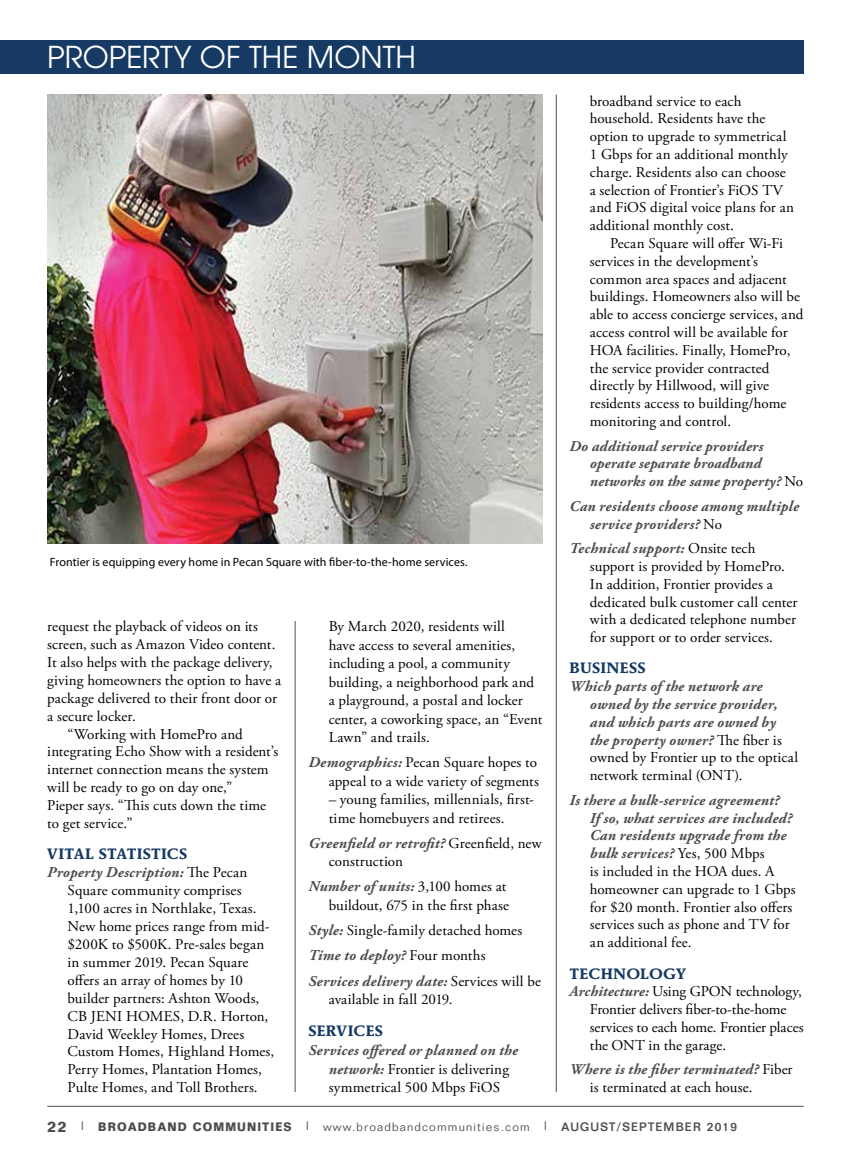
<style>
.page{position:relative;width:851px;height:1161px;background:#fff}
.page>*{position:absolute;margin:0;border:0;box-sizing:border-box;transform-origin:0 0}
.t1{font:30px "Avant Garde";color:#fff}
.t2{font:15px/17.9px "Adobe Garamond Pro";letter-spacing:.005em;color:#000}
.t3{font:italic 700 15px/17.9px "Adobe Garamond Pro";letter-spacing:.015em;color:#4d4d4f}
.t4{font:700 15px "AT Mendoza Roman";letter-spacing:.015em;color:#173a64}
.t5{font:300 12px "Folio";letter-spacing:.1em;color:#4d4d4f}
.t6{font:12px "Myriad Pro";letter-spacing:.01em;color:#000}
.s1{font-weight:700;font-style:italic;color:#4d4d4f}
.s2{font-weight:400;font-style:normal;color:#000}
.s3{font-weight:700;font-size:15px}
.s4{font-weight:500}
.s5{font-weight:700}
</style>
<div class="page">
<div style="left:0;top:40px;width:803px;height:34px;background:#173a64"></div>
<hr style="left:47px;top:1106px;width:756px;height:1px;background:#4d4d4f">
<hr style="left:556px;top:94px;width:1px;height:998px;background:#4d4d4f">
<hr style="left:295px;top:621px;width:1px;height:471px;background:#4d4d4f">
<img style="left:48px;top:94px;width:495px;height:450px">
<h1 class="t1" style="left:47px;top:39px;width:370px">PROPERTY OF THE MONTH</h1>
<p class="t6" style="left:50px;top:555px;width:419px">Frontier is equipping every home in Pecan Square with fiber-to-the-home services.</p>
<p class="t2" style="left:47px;top:618px;width:212px">request the playback of videos on its</p>
<p class="t2" style="left:47px;top:636px;width:230px">screen, such as Amazon Video content.</p>
<p class="t2" style="left:47px;top:654px;width:227px">It also helps with the package delivery,</p>
<p class="t2" style="left:47px;top:672px;width:235px">giving homeowners the option to have a</p>
<p class="t2" style="left:47px;top:690px;width:231px">package delivered to their front door or</p>
<p class="t2" style="left:47px;top:707px;width:90px">a secure locker.</p>
<p class="t2" style="left:68px;top:725px;width:177px">“Working with HomePro and</p>
<p class="t2" style="left:47px;top:743px;width:232px">integrating Echo Show with a resident’s</p>
<p class="t2" style="left:47px;top:761px;width:223px">internet connection means the system</p>
<p class="t2" style="left:47px;top:779px;width:186px">will be ready to go on day one,”</p>
<p class="t2" style="left:47px;top:797px;width:220px">Pieper says. “This cuts down the time</p>
<p class="t2" style="left:47px;top:815px;width:87px">to get service.”</p>
<p class="t4" style="left:47px;top:845px;width:141px">VITAL STATISTICS</p>
<p class="t2" style="left:68px;top:864px;width:208px;text-indent:-20px"><span class="s1">Property Description:</span> The Pecan<br>Square community comprises<br>1,100 acres in Northlake, Texas.<br>New home prices range from mid-$200K to $500K. Pre-sales began in summer 2019. Pecan Square offers an array of homes by 10 builder partners: Ashton Woods,<br>CB JENI HOMES, D.R. Horton,<br>David Weekley Homes, Drees<br>Custom Homes, Highland Homes,<br>Perry Homes, Plantation Homes,<br>Pulte Homes, and Toll Brothers.</p>
<p class="t2" style="left:328px;top:618px;width:215px;line-height:18.5px">By March 2020, residents will<br>have access to several amenities, including a pool, a community building, a neighborhood park and a playground, a postal and locker center, a coworking space, an “Event<br>Lawn” and trails.</p>
<p class="t2" style="left:308px;top:754px;width:232px;line-height:18.5px;text-align:right"><span class="s1">Demographics:</span> Pecan Square hopes to appeal to a wide variety of segments</p>
<p class="t2" style="left:328px;top:791px;width:207px;line-height:18.5px">– young families, millennials, first&shy;time homebuyers and retirees.</p>
<p class="t2" style="left:328px;top:834px;width:214px;line-height:18.5px;text-indent:-20px"><span class="s1">Greenfield or retrofit?</span> Greenfield, new construction</p>
<p class="t2" style="left:308px;top:878px;width:202px;line-height:18.5px;text-align:right"><span class="s1">Number of units:</span> 3,100 homes at buildout, 675 in the first phase</p>
<p class="t2" style="left:308px;top:918px;width:234px;line-height:25.2px"><span class="s1">Style:</span> Single-family detached homes<br><span class="s1">Time to deploy?</span> Four months<br><span class="s1">Services delivery date:</span> Services will be</p>
<p class="t2" style="left:328px;top:991px;width:125px">available in fall 2019.</p>
<p class="t4" style="left:308px;top:1021px;width:76px">SERVICES</p>
<p class="t2" style="left:328px;top:1041px;width:191px;line-height:18.8px;text-indent:-20px"><span class="s1">Services offered or planned on the network:</span> Frontier is delivering symmetrical 500 Mbps FiOS</p>
<p class="t2" style="left:589px;top:92px;width:206px">broadband service to each household. Residents have the option to upgrade to symmetrical<br>1 Gbps for an additional monthly charge. Residents also can choose a selection of Frontier’s FiOS TV and FiOS digital voice plans for an additional monthly cost.</p>
<p class="t2" style="left:589px;top:235px;width:215px;text-indent:20px">Pecan Square will offer Wi-Fi services in the development’s common area spaces and adjacent buildings. Homeowners also will be able to access concierge services, and access control will be available for HOA facilities. Finally, HomePro, the service provider contracted directly by Hillwood, will give residents access to building/home monitoring and control.</p>
<p class="t3" style="left:589px;top:437px;width:215px;text-indent:-20px">Do additional service providers operate separate broadband networks on the same property? <span class="s2">No</span></p>
<p class="t3" style="left:589px;top:497px;width:211px;text-indent:-20px">Can residents choose among multiple service providers? <span class="s2">No</span></p>
<p class="t2" style="left:589px;top:540px;width:209px;text-indent:-20px"><span class="s1">Technical support:</span> Onsite tech support is provided by HomePro.<br>In addition, Frontier provides a dedicated bulk customer call center with a dedicated telephone number for support or to order services.</p>
<p class="t4" style="left:569px;top:659px;width:77px">BUSINESS</p>
<p class="t3" style="left:589px;top:678px;width:210px;text-indent:-20px">Which parts of the network are owned by the service provider, and which parts are owned by the property owner? <span class="s2">The fiber is owned by Frontier up to the optical network terminal (ONT).</span></p>
<p class="t2" style="left:589px;top:792px;width:207px;text-indent:-20px"><span class="s1">Is there a bulk-service agreement?<br>If so, what services are included?<br>Can residents upgrade from the bulk services?</span> Yes, 500 Mbps<br>is included in the HOA dues. A homeowner can upgrade to 1 Gbps for $20 month. Frontier also offers services such as phone and TV for an additional fee.</p>
<p class="t4" style="left:569px;top:964px;width:118px">TECHNOLOGY</p>
<p class="t2" style="left:589px;top:983px;width:215px;text-indent:-20px"><span class="s1">Architecture:</span> Using GPON technology, Frontier delivers fiber-to-the-home services to each home. Frontier places the ONT in the garage.</p>
<p class="t2" style="left:589px;top:1061px;width:204px;text-indent:-20px"><span class="s1">Where is the fiber terminated?</span> Fiber is terminated at each house.</p>
<p class="t5" style="left:47px;top:1120px;width:691px"><span class="s3">22</span> <span class="s4">|</span> <span class="s5">BROADBAND COMMUNITIES</span> <span class="s4">|</span> www.broadbandcommunities.com <span class="s4">| AUGUST/SEPTEMBER 2019</span></p>
</div>
